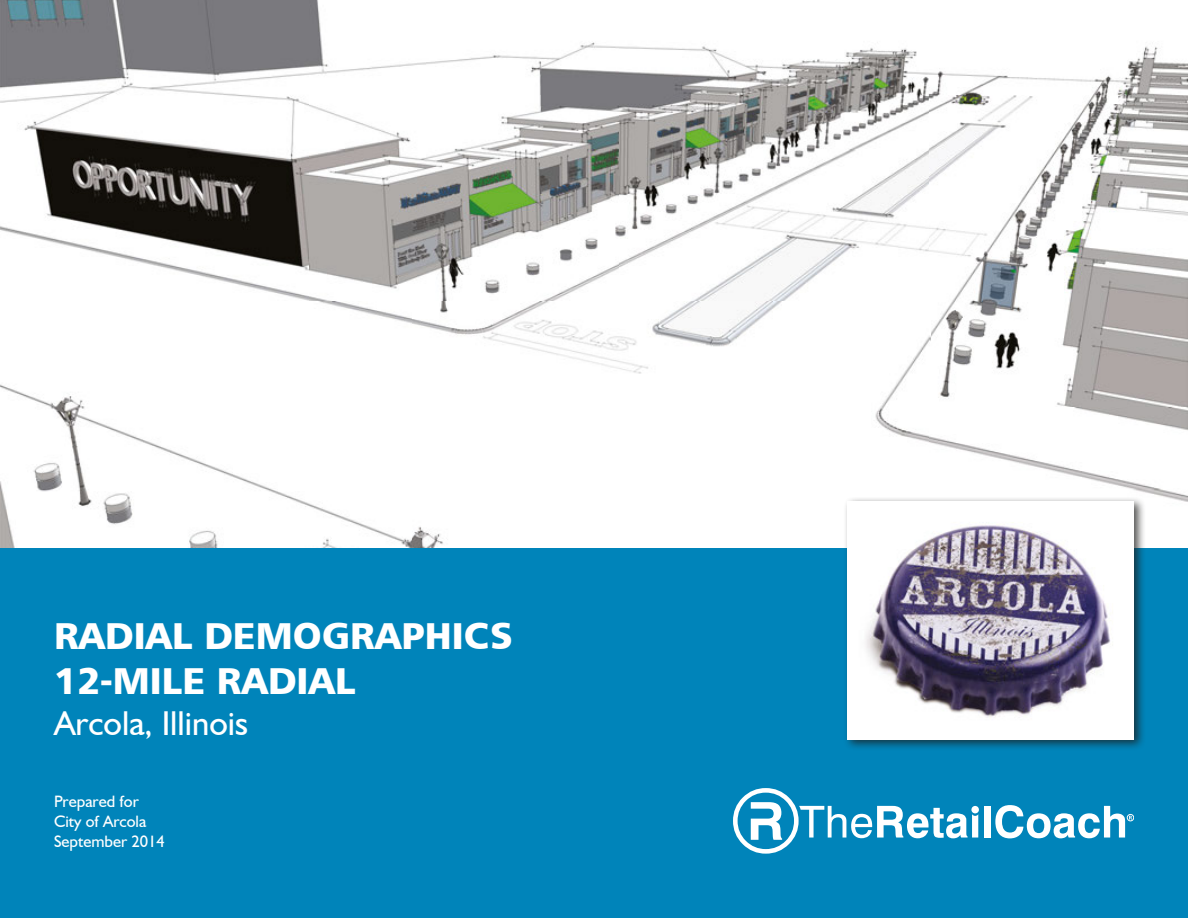
<style>
.page{position:relative;width:1188px;height:918px;background:#fff}
.page>*{position:absolute;margin:0;border:0;box-sizing:border-box;transform-origin:0 0}
.WhiteCoverTitle{font:37.5px "Humanist 777 BT Black B";color:#fff}
.WhiteCoverTitle-2{font:34.5px "Humanist 521 BT";color:#fff}
.WhiteCoverSubTitle{font:16.5px "Humanist 521 BT";color:#fff}
</style>
<div class="page">
<img style="left:0;top:0;width:1188px;height:549px">
<div style="left:0;top:549px;width:1188px;height:369px;background:#0084ba"></div>
<div style="left:984px;top:806px;width:7px;height:32px;background:#fff"></div>
<svg style="left:733px;top:788px;width:246px;height:66px"></svg>
<svg style="left:995px;top:805px;width:137px;height:33px"></svg>
<div style="left:1127px;top:814px;width:7px;height:7px;border:1px solid #fff;border-radius:50%"></div>
<div style="left:843px;top:497px;width:303px;height:254px;background:#1d1d1b;opacity:.75"></div>
<div style="left:848px;top:501px;width:286px;height:238px;background:#fff"></div>
<img style="left:865px;top:522px;width:245px;height:196px">
<p class="WhiteCoverTitle" style="left:54px;top:611px;width:460px">RADIAL DEMOGRAPHICS</p>
<p class="WhiteCoverTitle" style="left:54px;top:656px;width:303px">12-MILE RADIAL</p>
<p class="WhiteCoverTitle-2" style="left:54px;top:702px;width:196px">Arcola, Illinois</p>
<p class="WhiteCoverSubTitle" style="left:54px;top:792px;width:86px">Prepared for</p>
<p class="WhiteCoverSubTitle" style="left:54px;top:811px;width:94px">City of Arcola</p>
<p class="WhiteCoverSubTitle" style="left:54px;top:831px;width:112px">September 2014</p>
</div>
